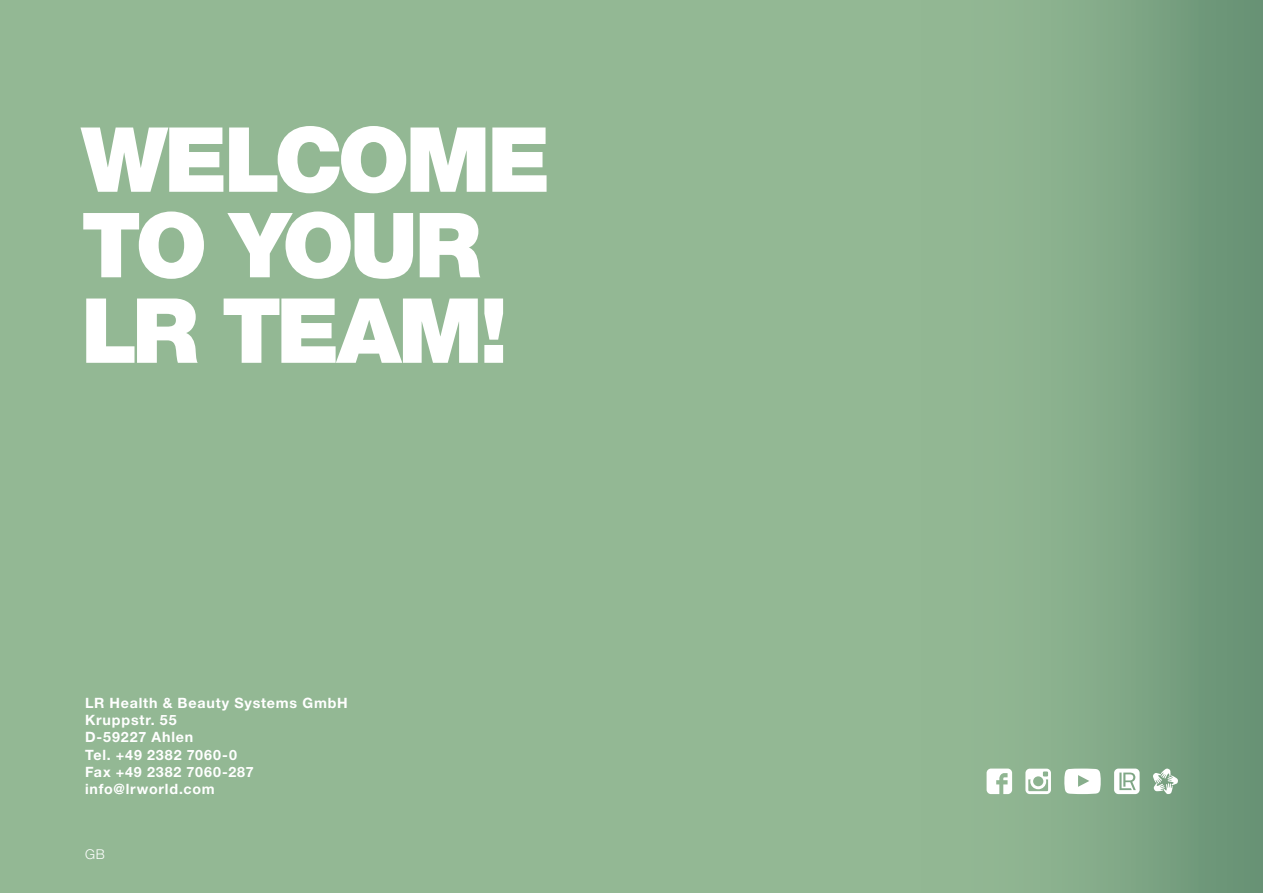
<style>
.page{position:relative;width:1263px;height:893px;background:#93b894}
.page>*{position:absolute;margin:0;border:0;box-sizing:border-box;transform-origin:0 0}
.t1{font:900 90px/85.5px "Helvetica Neue LT Pro";letter-spacing:-.045em;color:#fff}
.t2{font:700 14.25px/17.2px "Helvetica Neue LT Pro";letter-spacing:.055em;color:#fff}
.t3{font:300 13.5px "Helvetica Neue LT Pro";color:#fff}
</style>
<div class="page">
<div style="left:919px;top:0;width:344px;height:893px;background:linear-gradient(to right,#9bbf99,#6a9476)"></div>
<svg style="left:1025px;top:769px;width:26px;height:25px"></svg>
<svg style="left:986px;top:769px;width:26px;height:25px"></svg>
<svg style="left:1114px;top:769px;width:25px;height:25px"></svg>
<svg style="left:1064px;top:769px;width:37px;height:25px"></svg>
<svg style="left:1153px;top:768px;width:25px;height:26px"></svg>
<h1 class="t1" style="left:81px;top:117px;width:471px">WELCOME<br>TO YOUR<br>LR TEAM!</h1>
<p class="t2" style="left:85px;top:694px;width:264px">LR Health &amp; Beauty Systems GmbH<br>Kruppstr. 55<br>D-59227 Ahlen<br>Tel. +49 2382 7060-0<br>Fax +49 2382 7060-287 info@lrworld.com</p>
<p class="t3" style="left:85px;top:846px;width:21px">GB</p>
</div>
